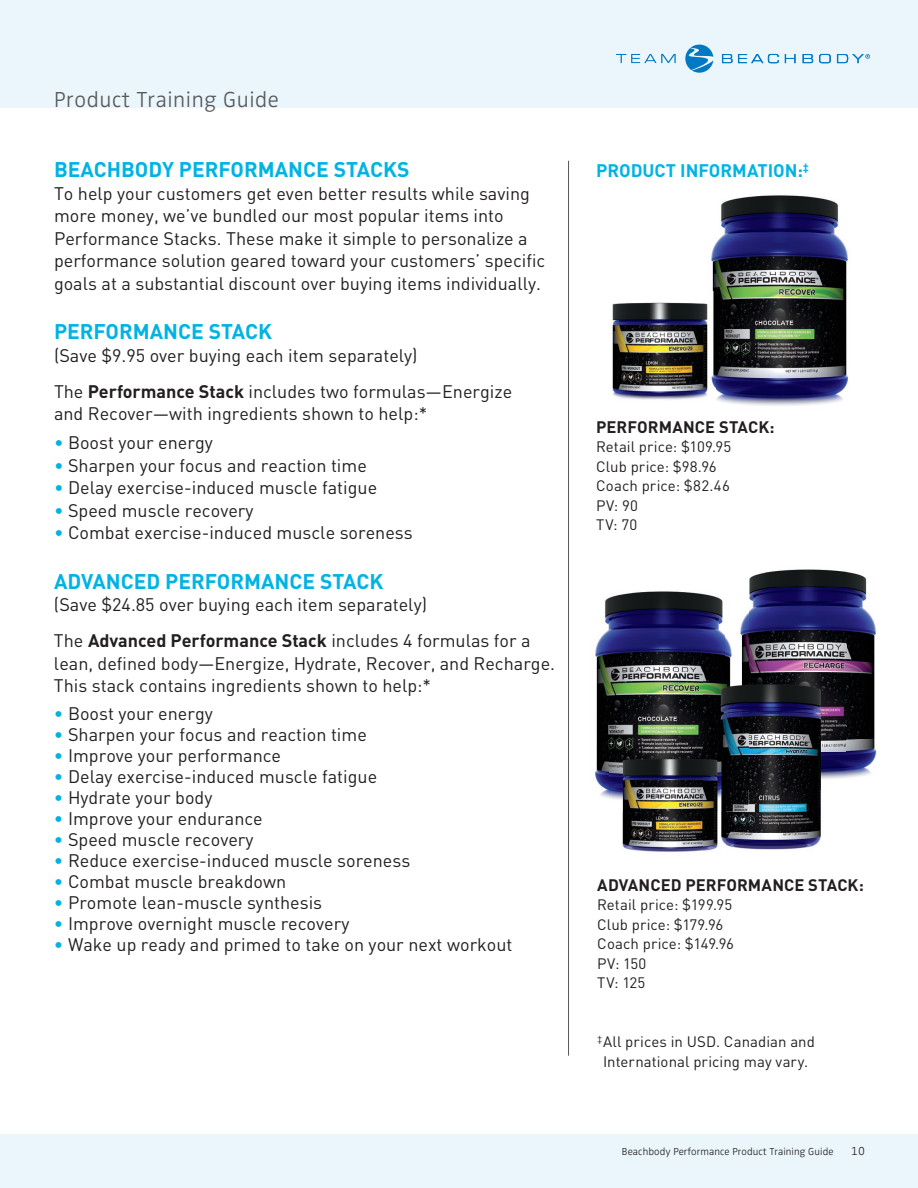
<style>
.page{position:relative;width:918px;height:1188px;background:#fff}
.page>*{position:absolute;margin:0;border:0;box-sizing:border-box;transform-origin:0 0}
.t1{font:300 22.5px "Zwo";letter-spacing:.025em;color:#57585a}
.t2{font:700 21px "DIN";color:#00b3e3}
.t3{font:18px/22.5px "DIN";color:#231f20}
.t4{font:700 18px "DIN";letter-spacing:-.005em;color:#00b3e3}
.t5{font:700 16.5px "DIN";color:#231f20}
.t6{font:15px/19.5px "DIN";letter-spacing:.005em;color:#231f20}
.t7{font:300 12px "Zwo";color:#231f20}
.t8{font:300 10.5px "Zwo";letter-spacing:.01em;color:#231f20}
.s1{font-weight:700}
.s2{color:#00b3e3}
</style>
<div class="page">
<img style="left:749px;top:569px;width:118px;height:19px">
<img style="left:748px;top:588px;width:128px;height:50px">
<img style="left:748px;top:638px;width:58px;height:39px">
<img style="left:806px;top:638px;width:69px;height:51px">
<img style="left:845px;top:689px;width:32px;height:89px">
<img style="left:595px;top:591px;width:130px;height:127px">
<img style="left:596px;top:718px;width:37px;height:47px">
<img style="left:633px;top:718px;width:70px;height:29px">
<img style="left:595px;top:765px;width:14px;height:33px">
<img style="left:725px;top:613px;width:23px;height:154px">
<img style="left:711px;top:195px;width:137px;height:127px">
<img style="left:715px;top:322px;width:132px;height:47px">
<img style="left:715px;top:369px;width:133px;height:37px">
<img style="left:612px;top:292px;width:103px;height:108px">
<img style="left:609px;top:747px;width:116px;height:105px">
<img style="left:725px;top:790px;width:96px;height:43px">
<img style="left:703px;top:833px;width:118px;height:19px">
<img style="left:748px;top:677px;width:97px;height:113px">
<img style="left:703px;top:677px;width:22px;height:90px">
<img style="left:725px;top:767px;width:23px;height:44px">
<div style="left:0;top:1134px;width:918px;height:54px;background:#eaf6fc"></div>
<hr style="left:568px;top:161px;width:1px;height:895px;background:#57585a">
<div style="left:0;top:0;width:918px;height:107px;background:#eaf6fc"></div>
<svg style="left:722px;top:54px;width:57px;height:9px"></svg>
<svg style="left:785px;top:54px;width:11px;height:9px"></svg>
<svg style="left:803px;top:54px;width:10px;height:9px"></svg>
<svg style="left:819px;top:54px;width:12px;height:9px"></svg>
<svg style="left:837px;top:54px;width:33px;height:9px"></svg>
<svg style="left:616px;top:45px;width:97px;height:28px"></svg>
<p class="t1" style="left:54px;top:87px;width:226px">Product Training Guide</p>
<p class="t2" style="left:54px;top:156px;width:357px">BEACHBODY PERFORMANCE STACKS</p>
<p class="t3" style="left:54px;top:182px;width:493px">To help your customers get even better results while saving more money, we’ve bundled our most popular items into Performance Stacks. These make it simple to personalize a performance solution geared toward your customers’ specific goals at a substantial discount over buying items individually.</p>
<p class="t2" style="left:54px;top:318px;width:220px">PERFORMANCE STACK</p>
<p class="t3" style="left:54px;top:337px;width:460px;line-height:36px">(Save $9.95 over buying each item separately)<br>The <span class="s1">Performance Stack</span> includes two formulas—Energize</p>
<p class="t3" style="left:54px;top:402px;width:375px">and Recover—with ingredients shown to help:*</p>
<p class="t3" style="left:54px;top:431px;width:160px"><span class="s2">•</span> Boost your energy</p>
<p class="t3" style="left:54px;top:454px;width:314px"><span class="s2">•</span> Sharpen your focus and reaction time</p>
<p class="t3" style="left:54px;top:476px;width:325px"><span class="s2">•</span> Delay exercise-induced muscle fatigue</p>
<p class="t3" style="left:54px;top:499px;width:201px"><span class="s2">•</span> Speed muscle recovery</p>
<p class="t3" style="left:54px;top:521px;width:360px"><span class="s2">•</span> Combat exercise-induced muscle soreness</p>
<p class="t2" style="left:54px;top:568px;width:331px">ADVANCED PERFORMANCE STACK</p>
<p class="t3" style="left:54px;top:587px;width:478px;line-height:36px">(Save $24.85 over buying each item separately)<br>The <span class="s1">Advanced Performance Stack</span> includes 4 formulas for a</p>
<p class="t3" style="left:54px;top:652px;width:503px">lean, defined body—Energize, Hydrate, Recover, and Recharge.<br>This stack contains ingredients shown to help:*</p>
<p class="t3" style="left:54px;top:702px;width:160px"><span class="s2">•</span> Boost your energy</p>
<p class="t3" style="left:54px;top:723px;width:314px"><span class="s2">•</span> Sharpen your focus and reaction time</p>
<p class="t3" style="left:54px;top:744px;width:229px"><span class="s2">•</span> Improve your performance</p>
<p class="t3" style="left:54px;top:765px;width:325px"><span class="s2">•</span> Delay exercise-induced muscle fatigue</p>
<p class="t3" style="left:54px;top:786px;width:160px"><span class="s2">•</span> Hydrate your body</p>
<p class="t3" style="left:54px;top:807px;width:210px"><span class="s2">•</span> Improve your endurance</p>
<p class="t3" style="left:54px;top:828px;width:201px"><span class="s2">•</span> Speed muscle recovery</p>
<p class="t3" style="left:54px;top:849px;width:358px"><span class="s2">•</span> Reduce exercise-induced muscle soreness</p>
<p class="t3" style="left:54px;top:870px;width:234px"><span class="s2">•</span> Combat muscle breakdown</p>
<p class="t3" style="left:54px;top:891px;width:270px"><span class="s2">•</span> Promote lean-muscle synthesis</p>
<p class="t3" style="left:54px;top:912px;width:297px"><span class="s2">•</span> Improve overnight muscle recovery</p>
<p class="t3" style="left:54px;top:933px;width:460px"><span class="s2">•</span> Wake up ready and primed to take on your next workout</p>
<p class="t4" style="left:596px;top:159px;width:214px">PRODUCT INFORMATION:<sup>‡</sup></p>
<p class="t5" style="left:596px;top:416px;width:180px">PERFORMANCE STACK:</p>
<p class="t6" style="left:596px;top:437px;width:137px">Retail price: $109.95<br>Club price: $98.96<br>Coach price: $82.46<br>PV: 90<br>TV: 70</p>
<p class="t5" style="left:597px;top:874px;width:268px">ADVANCED PERFORMANCE STACK:</p>
<p class="t6" style="left:597px;top:895px;width:138px">Retail price: $199.95<br>Club price: $179.96<br>Coach price: $149.96<br>PV: 150<br>TV: 125</p>
<p class="t6" style="left:597px;top:1032px;width:219px;text-align:center"><sup>‡</sup> All prices in USD. Canadian and<br>International pricing may vary.</p>
<p class="t8" style="left:622px;top:1146px;width:213px">Beachbody Performance Product Training Guide</p>
<p class="t7" style="left:851px;top:1144px;width:15px">10</p>
</div>
